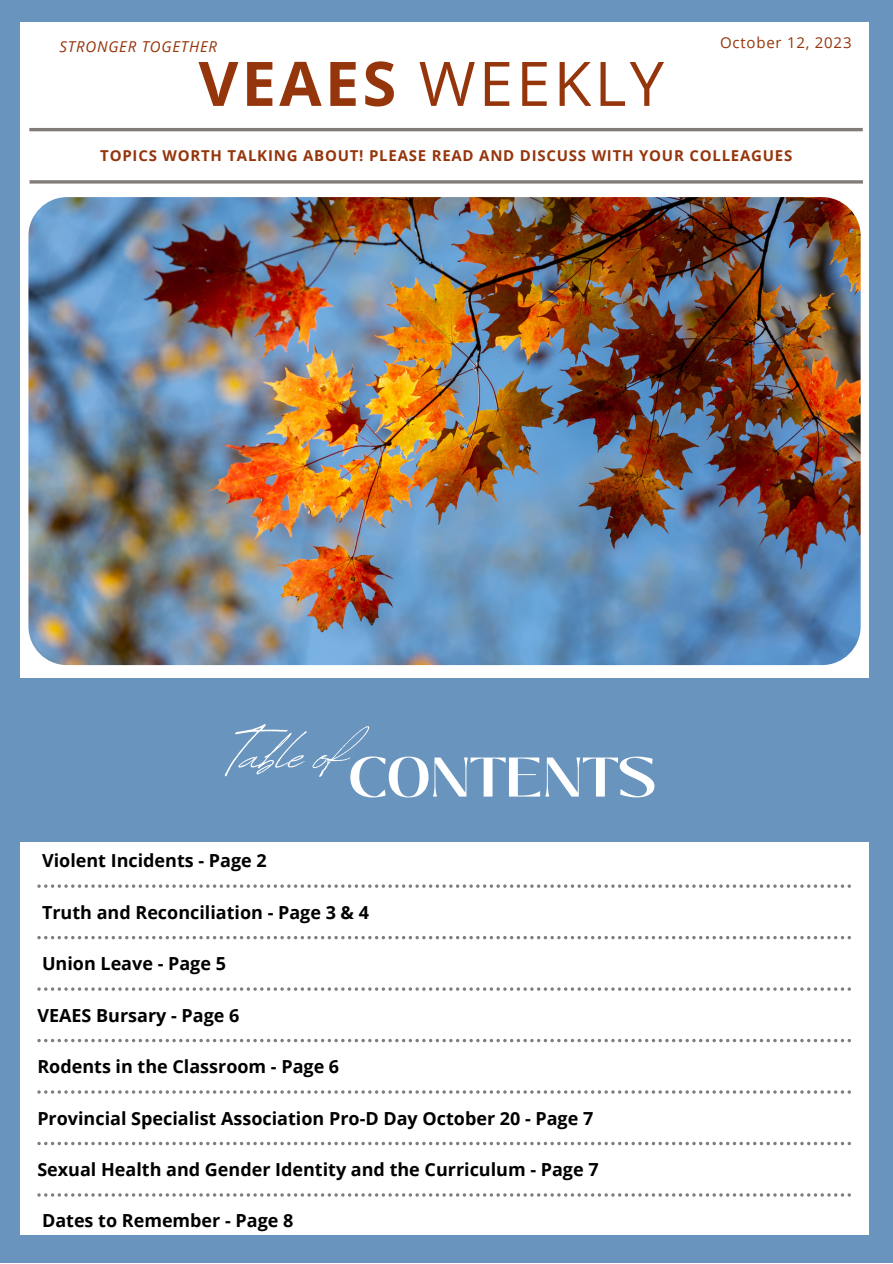
<style>
.page{position:relative;width:893px;height:1264px;background:#fff}
.page>*{position:absolute;margin:0;border:0;box-sizing:border-box;transform-origin:0 0}
.t1{font:72.3px "Revive 80 Signature";color:#fff}
.t2{font:61.5px "Open Sans";letter-spacing:.05em;color:#95350b}
.t3{font:700 55.65px "Black Mango";color:#fff}
.t4{font:700 18px "Open Sans";color:#000}
.t5{font:700 15px "Open Sans";letter-spacing:.055em;color:#95350b}
.t6{font:italic 15px "Open Sans";letter-spacing:.05em;color:#95350b}
.t7{font:15px "Open Sans";letter-spacing:.055em;color:#95350b}
.s1{font-weight:700}
</style>
<div class="page">
<div style="left:0;top:0;width:892px;height:1262px;background:#6994be"></div>
<div style="left:20px;top:22px;width:848px;height:1212px;background:#fff"></div>
<svg style="left:30px;top:180px;width:832px;height:4px;background:#93908e"></svg>
<hr style="left:29px;top:128px;width:833px;height:3px;background:#807c7a">
<div style="left:15px;top:678px;width:858px;height:163px;background:#6994be"></div>
<img style="left:28px;top:197px;width:832px;height:468px;border-radius:39px">
<svg style="left:37px;top:884px;width:813px;height:3px"></svg>
<svg style="left:37px;top:936px;width:813px;height:3px"></svg>
<svg style="left:37px;top:987px;width:813px;height:3px"></svg>
<svg style="left:37px;top:1038px;width:813px;height:4px"></svg>
<svg style="left:37px;top:1090px;width:813px;height:3px"></svg>
<svg style="left:37px;top:1141px;width:813px;height:4px"></svg>
<svg style="left:37px;top:1193px;width:813px;height:3px"></svg>
<p class="t6" style="left:60px;top:36px;width:159px">STRONGER TOGETHER</p>
<p class="t2" style="left:198px;top:40px;width:467px"><span class="s1">VEAES</span> WEEKLY</p>
<p class="t7" style="left:720px;top:32px;width:133px">October 12, 2023</p>
<p class="t5" style="left:100px;top:145px;width:693px">TOPICS WORTH TALKING ABOUT! PLEASE READ AND DISCUSS WITH YOUR COLLEAGUES</p>
<p class="t1" style="left:230px;top:700px;width:116px">Table of</p>
<p class="t3" style="left:348px;top:735px;width:310px">CONTENTS</p>
<p class="t4" style="left:42px;top:848px;width:226px">Violent Incidents - Page 2</p>
<p class="t4" style="left:42px;top:899px;width:328px">Truth and Reconciliation - Page 3 &amp; 4</p>
<p class="t4" style="left:42px;top:950px;width:185px">Union Leave - Page 5</p>
<p class="t4" style="left:37px;top:1002px;width:203px">VEAES Bursary - Page 6</p>
<p class="t4" style="left:37px;top:1053px;width:303px">Rodents in the Classroom - Page 6</p>
<p class="t4" style="left:37px;top:1105px;width:557px">Provincial Specialist Association Pro-D Day October 20 - Page 7</p>
<p class="t4" style="left:37px;top:1156px;width:562px">Sexual Health and Gender Identity and the Curriculum - Page 7</p>
<p class="t4" style="left:42px;top:1208px;width:253px">Dates to Remember - Page 8</p>
</div>
